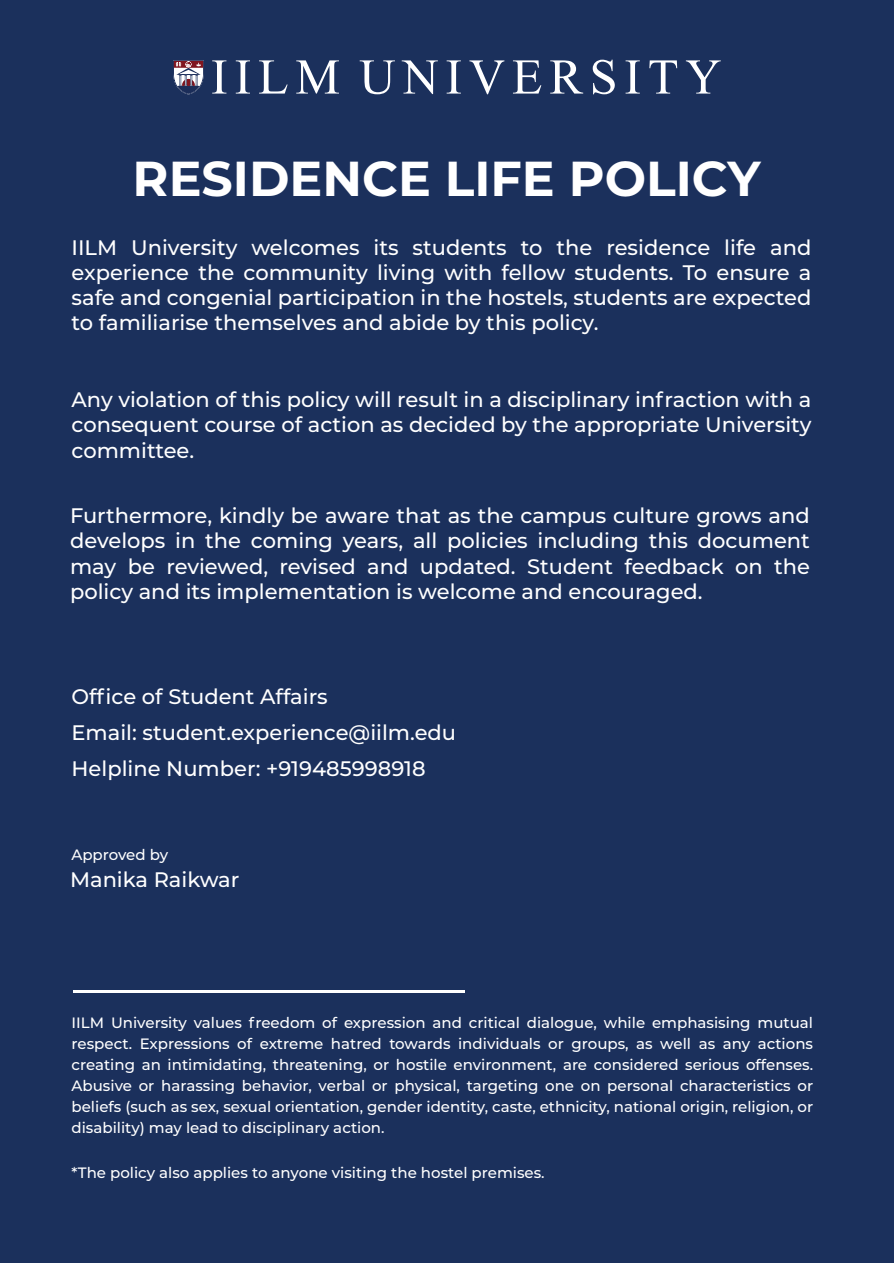
<style>
.page{position:relative;width:894px;height:1263px;background:#fff}
.page>*{position:absolute;margin:0;border:0;box-sizing:border-box;transform-origin:0 0}
.t1{font:700 49.05px "Montserrat";color:#fff}
.t2{font:500 21px/25.2px "Montserrat";color:#fff;text-align:justify}
.t3{font:500 15px/21px "Montserrat";color:#fff;text-align:justify}
</style>
<div class="page">
<div style="left:0;top:0;width:893px;height:1263px;background:#1b305c"></div>
<hr style="left:73px;top:990px;width:392px;height:2px;background:#fff">
<svg style="left:212px;top:60px;width:508px;height:34px"></svg>
<svg style="left:173px;top:60px;width:31px;height:34px"></svg>
<h1 class="t1" style="left:132px;top:143px;width:629px">RESIDENCE LIFE POLICY</h1>
<p class="t2" style="left:71px;top:234px;width:741px">IILM University welcomes its students to the residence life and experience the community living with fellow students. To ensure a safe and congenial participation in the hostels, students are expected to familiarise themselves and abide by this policy.</p>
<p class="t2" style="left:71px;top:386px;width:741px">Any violation of this policy will result in a disciplinary infraction with a consequent course of action as decided by the appropriate University committee.</p>
<p class="t2" style="left:70px;top:502px;width:741px">Furthermore, kindly be aware that as the campus culture grows and develops in the coming years, all policies including this document may be reviewed, revised and updated. Student feedback on the policy and its implementation is welcome and encouraged.</p>
<p class="t2" style="left:71px;top:677px;width:386px;line-height:36px;text-align:left">Office of Student Affairs<br>Email: student.experience@iilm.edu<br>Helpline Number: +919485998918</p>
<p class="t3" style="left:71px;top:843px;width:98px">Approved by</p>
<p class="t2" style="left:70px;top:866px;width:171px">Manika Raikwar</p>
<p class="t3" style="left:71px;top:1011px;width:742px">IILM University values freedom of expression and critical dialogue, while emphasising mutual respect. Expressions of extreme hatred towards individuals or groups, as well as any actions creating an intimidating, threatening, or hostile environment, are considered serious offenses.<br>Abusive or harassing behavior, verbal or physical, targeting one on personal characteristics or beliefs (such as sex, sexual orientation, gender identity, caste, ethnicity, national origin, religion, or disability) may lead to disciplinary action.</p>
<p class="t3" style="left:71px;top:1161px;width:474px">*The policy also applies to anyone visiting the hostel premises.</p>
</div>
